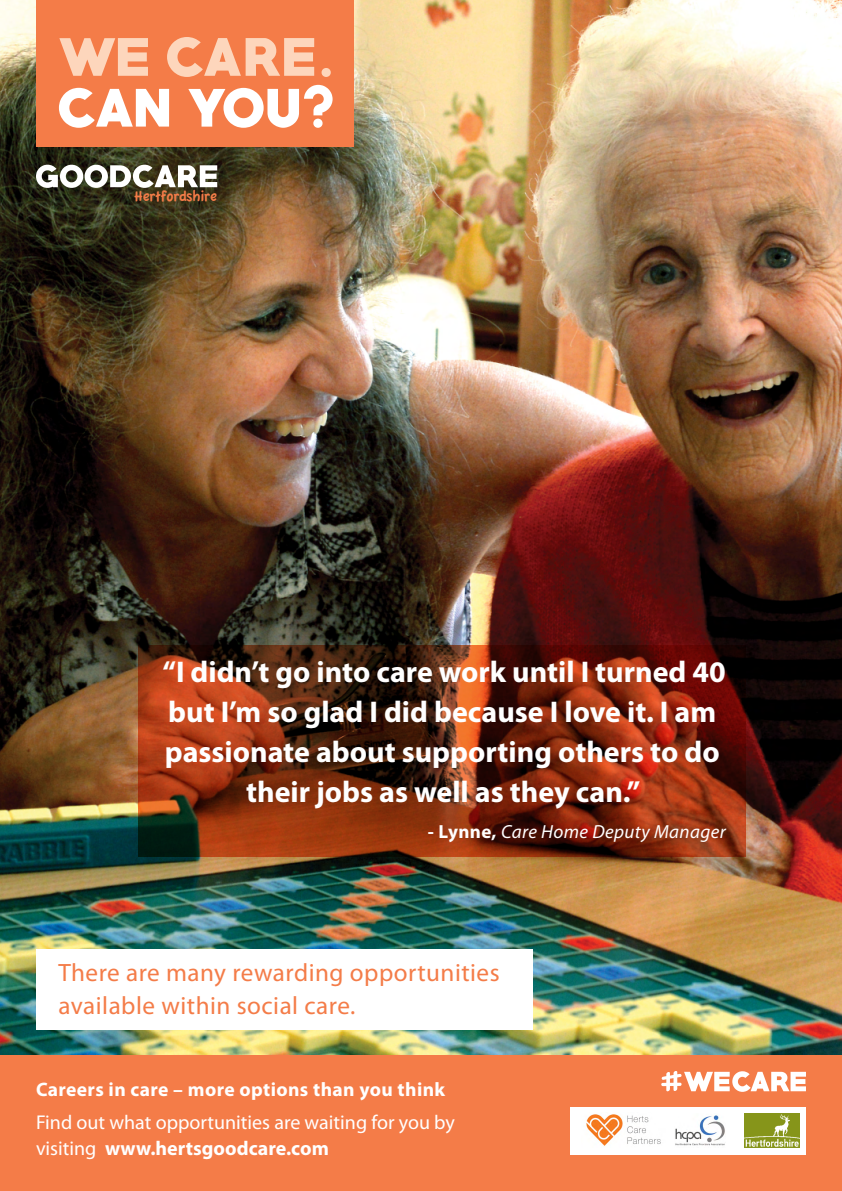
<style>
.page{position:relative;width:842px;height:1191px;background:#fff}
.page>*{position:absolute;margin:0;border:0;box-sizing:border-box;transform-origin:0 0}
.t1{font:700 30px/40px "Myriad Pro";color:#fff;text-align:center}
.t2{font:25.1px "Myriad Pro";letter-spacing:.02em;color:#f47c48}
.t3{font:20px/26px "Myriad Pro";color:#fff}
.t4{font:700 19.5px "Myriad Pro";letter-spacing:.02em;color:#fff}
.t5{font:italic 19px "Myriad Pro";letter-spacing:.02em;color:#fff}
.t6{font:15.6px "Apple Casual";letter-spacing:-.04em;color:#f47c48}
.s1{font-weight:700;font-style:normal}
.s2{font-weight:700}
</style>
<div class="page">
<img style="left:0;top:0;width:842px;height:1055px">
<div style="left:36px;top:949px;width:497px;height:80px;background:#fff"></div>
<svg style="left:139px;top:646px;width:607px;height:211px;background:#73280f"></svg>
<div style="left:0;top:1055px;width:842px;height:136px;background:#f47c48"></div>
<div style="left:570px;top:1107px;width:236px;height:47px;background:#fff"></div>
<img style="left:744px;top:1113px;width:55px;height:34px">
<img style="left:675px;top:1115px;width:50px;height:31px">
<img style="left:586px;top:1114px;width:75px;height:32px">
<svg style="left:661px;top:1071px;width:145px;height:20px"></svg>
<div style="left:36px;top:0;width:318px;height:146px;background:#f47c48"></div>
<svg style="left:59px;top:85px;width:274px;height:43px"></svg>
<svg style="left:59px;top:37px;width:272px;height:40px"></svg>
<svg style="left:36px;top:165px;width:181px;height:23px"></svg>
<p class="t6" style="left:134px;top:188px;width:84px">Hertfordshire</p>
<p class="t1" style="left:162px;top:651px;width:565px">“I didn’t go into care work until I turned 40 but I’m so glad I did because I love it. I am passionate about supporting others to do their jobs as well as they can.”</p>
<p class="t5" style="left:428px;top:820px;width:299px"><span class="s1">- Lynne,</span> Care Home Deputy Manager</p>
<p class="t2" style="left:58px;top:957px;width:443px">There are many rewarding opportunities</p>
<p class="t2" style="left:58px;top:989px;width:299px">available within social care.</p>
<p class="t4" style="left:36px;top:1077px;width:411px">Careers in care – more options than you think</p>
<p class="t3" style="left:36px;top:1109px;width:420px">Find out what opportunities are waiting for you by visiting <span class="s2">www.hertsgoodcare.com</span></p>
</div>
